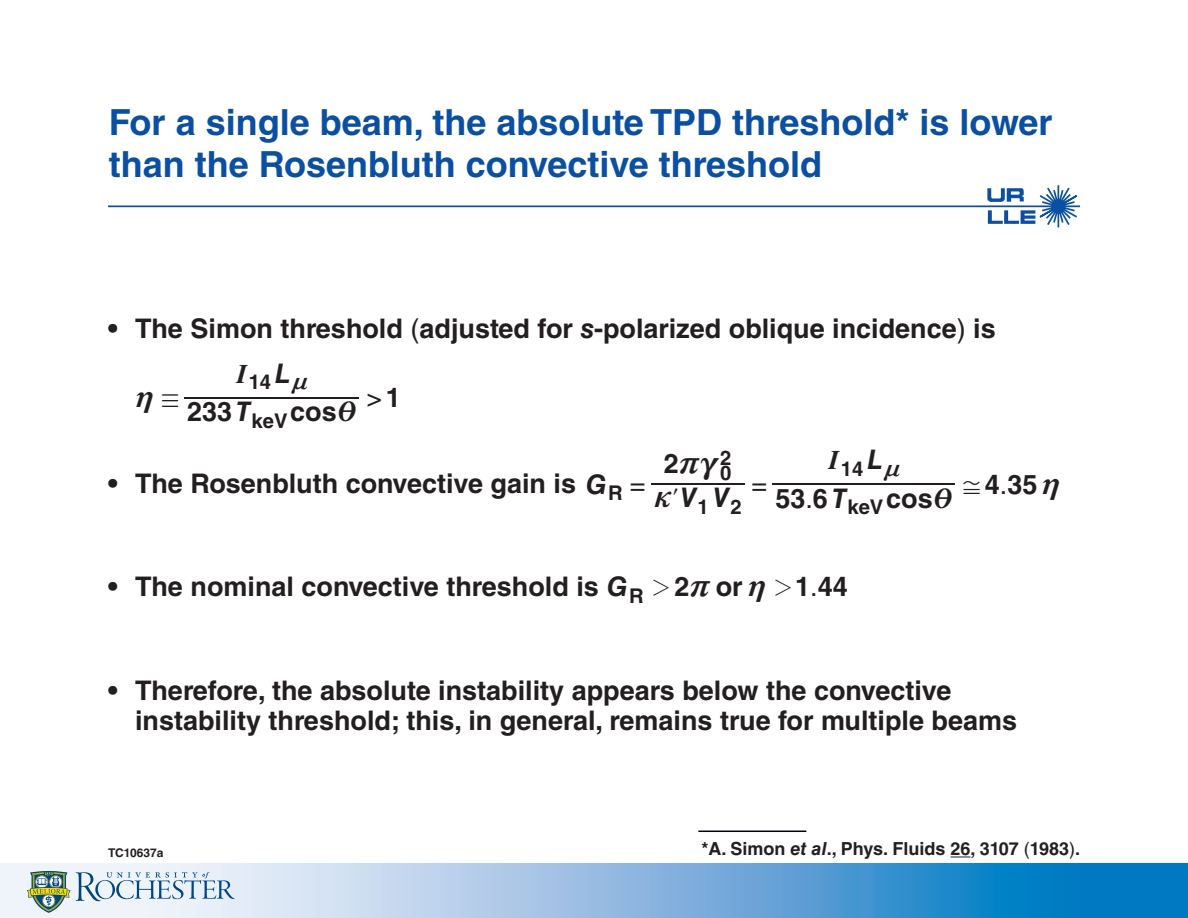
<style>
.page{position:relative;width:1188px;height:918px;background:#fff}
.page>*{position:absolute;margin:0;border:0;box-sizing:border-box;transform-origin:0 0}
.t1{font:700 36px/42px "Helvetica LT Std";color:#0a4fa2}
.t2{font:700 27px/38.4px "Helvetica LT Std";color:#231f20;text-align:right}
.t3{font:27px "Helvetica LT Std";color:#231f20}
.t4{font:italic 700 27px "Helvetica LT Std";color:#231f20}
.t5{font:italic 700 27px "MM Greek";color:#231f20}
.t6{font:italic 700 27px "Times LT Std";color:#231f20}
.t7{font:27px "MM Etc";color:#231f20}
.t8{font:24px "MM Extra";color:#231f20}
.t9{font:700 20.25px "Helvetica LT Std";color:#231f20}
.t10{font:italic 700 20.25px "MM Greek";color:#231f20}
.t11{font:700 18px "Helvetica LT Std";color:#231f20}
.t12{font:700 12px "Helvetica LT Std";color:#231f20}
.s1{font-weight:400}
.s2{font-style:italic}
.s3{font-family:"Times LT Std";font-style:italic}
.s4{font-weight:700}
.s5{font-family:"MM Relation";font-weight:400;font-style:normal}
.s6{font-family:"MM Greek";font-style:italic}
.s7{font-family:"Helvetica LT Std";font-style:normal}
.s8{font-family:"MM Greek"}
.s9{font-family:"MM Relation";font-weight:400}
.s10{font-family:"MM Extra";font-weight:400;font-size:24px}
</style>
<div class="page">
<hr style="left:184px;top:397px;width:175px;height:1px;background:#231f20">
<svg style="left:0;top:864px;width:1188px;height:54px;background:#77b1dc"></svg>
<svg style="left:27px;top:871px;width:208px;height:42px"></svg>
<svg style="left:987px;top:185px;width:92px;height:43px"></svg>
<hr style="left:108px;top:205px;width:972px;height:2px;background:#0a4fa2">
<svg style="left:951px;top:857px;width:20px;height:1px"></svg>
<hr style="left:698px;top:831px;width:108px;height:1px;background:#010209">
<hr style="left:651px;top:484px;width:93px;height:1px;background:#231f20">
<hr style="left:773px;top:484px;width:182px;height:1px;background:#231f20">
<p class="t1" style="left:109px;top:100px;width:945px">For a single beam, the absolute TPD threshold* is lower than the Rosenbluth convective threshold</p>
<p class="t2" style="left:108px;top:309px;width:889px">• The Simon threshold <span class="s1">(</span>adjusted for <span class="s2">s</span>-polarized oblique incidence<span class="s1">)</span> is</p>
<p class="t2" style="left:187px;top:353px;width:65px"><span class="s3">I<br></span>233 <span class="s2">T</span></p>
<p class="t4" style="left:275px;top:357px;width:17px">L</p>
<p class="t9" style="left:249px;top:370px;width:24px">14</p>
<p class="t10" style="left:292px;top:373px;width:17px">N</p>
<p class="t3" style="left:367px;top:382px;width:36px">&gt;<span class="s4">1</span></p>
<p class="t5" style="left:136px;top:385px;width:44px">H <span class="s5">/</span></p>
<p class="t2" style="left:290px;top:392px;width:68px">cos<span class="s6">I</span></p>
<p class="t9" style="left:251px;top:408px;width:38px">keV</p>
<p class="t2" style="left:108px;top:464px;width:500px">• The Rosenbluth convective gain is <span class="s2">G</span></p>
<p class="t9" style="left:608px;top:481px;width:16px">R</p>
<p class="t5" style="left:664px;top:451px;width:56px"><span class="s7">2</span>RC</p>
<p class="t4" style="left:867px;top:443px;width:17px">L</p>
<p class="t9" style="left:720px;top:445px;width:13px">2</p>
<p class="t6" style="left:829px;top:444px;width:12px">I</p>
<p class="t9" style="left:841px;top:457px;width:24px">14</p>
<p class="t10" style="left:884px;top:459px;width:17px">N</p>
<p class="t9" style="left:720px;top:461px;width:13px">0</p>
<p class="t3" style="left:630px;top:468px;width:17px">=</p>
<p class="t3" style="left:752px;top:468px;width:17px">=</p>
<p class="t2" style="left:886px;top:479px;width:68px">cos<span class="s6">I</span></p>
<p class="t4" style="left:654px;top:481px;width:77px"><span class="s8">L</span> V V</p>
<p class="t2" style="left:775px;top:479px;width:73px">53 6<span class="s2">T</span></p>
<p class="t7" style="left:672px;top:486px;width:8px">l</p>
<p class="t9" style="left:698px;top:495px;width:46px">1 2</p>
<p class="t9" style="left:847px;top:495px;width:38px">keV</p>
<p class="t3" style="left:805px;top:483px;width:9px">.</p>
<p class="t2" style="left:963px;top:465px;width:99px"><span class="s9">,</span>435<span class="s6">H</span></p>
<p class="t3" style="left:1000px;top:468px;width:9px">.</p>
<p class="t2" style="left:108px;top:567px;width:659px">• The nominal convective threshold is <span class="s2">G</span><sub>R</sub> <span class="s10">2</span>2<span class="s6">R</span> or <span class="s6">H</span></p>
<p class="t8" style="left:773px;top:573px;width:21px">2</p>
<p class="t2" style="left:795px;top:567px;width:54px">1<span class="s1">.</span>44</p>
<p class="t2" style="left:135px;top:675px;width:884px;line-height:30px;text-align:left;text-indent:-27px">• Therefore, the absolute instability appears below the convective instability threshold; this, in general, remains true for multiple beams</p>
<p class="t12" style="left:108px;top:846px;width:57px">TC10637a</p>
<p class="t11" style="left:701px;top:838px;width:380px">*A. Simon <span class="s2">et al</span>., Phys. Fluids 26, 3107 <span class="s1">(</span>1983<span class="s1">)</span>.</p>
</div>
